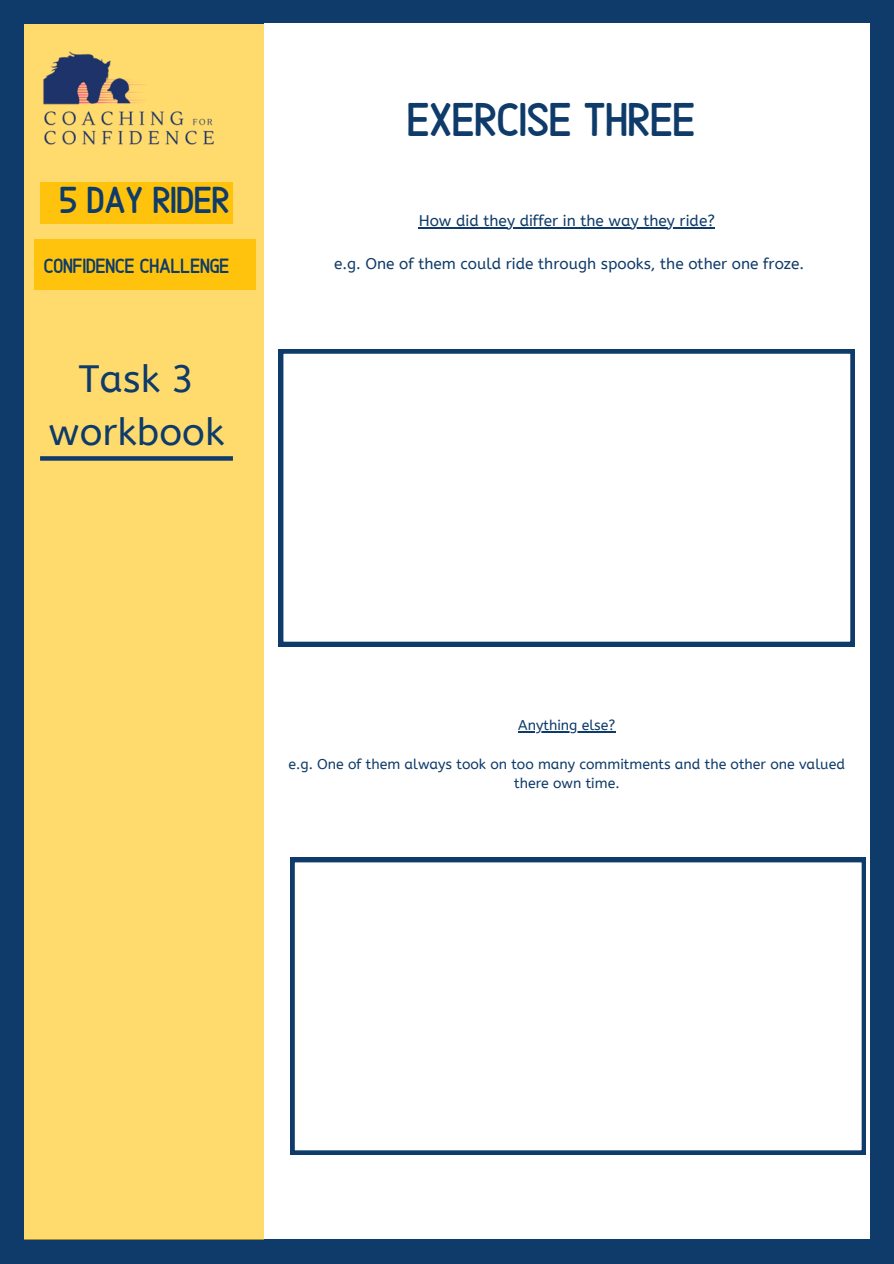
<style>
.page{position:relative;width:894px;height:1264px;background:#fff}
.page>*{position:absolute;margin:0;border:0;box-sizing:border-box;transform-origin:0 0}
.t1{font:47.25px "Alaska";color:#0e3b69}
.t2{font:37.95px/52.8px "A Bee Zee";color:#0e3b69;text-align:center}
.t3{font:37.5px "Alaska";color:#0e3b69}
.t4{font:20.55px "Alaska";color:#0e3b69}
.t5{font:15.45px "A Bee Zee";color:#0e3b69}
.t6{font:14.1px/19.2px "A Bee Zee";color:#0e3b69;text-align:center}
</style>
<div class="page">
<div style="left:0;top:0;width:893px;height:1263px;background:#0e3b69"></div>
<div style="left:24px;top:23px;width:845px;height:1216px;background:#fff"></div>
<div style="left:0;top:0;width:263px;height:1263px;background:#ffdb6e"></div>
<img style="left:34px;top:23px;width:205px;height:122px">
<div style="left:0;top:995px;width:24px;height:268px;background:#0e3b69"></div>
<div style="left:0;top:0;width:24px;height:995px;background:#0e3b69"></div>
<div style="left:0;top:1239px;width:893px;height:24px;background:#0e3b69"></div>
<div style="left:0;top:0;width:263px;height:23px;background:#0e3b69"></div>
<svg style="left:40px;top:456px;width:193px;height:4px"></svg>
<div style="left:40px;top:182px;width:193px;height:42px;background:#ffc30e"></div>
<div style="left:34px;top:240px;width:221px;height:50px;background:#ffc30e"></div>
<svg style="left:279px;top:349px;width:575px;height:297px"></svg>
<hr style="left:518px;top:731px;width:97px;height:1px;background:#0e3b69">
<svg style="left:290px;top:857px;width:575px;height:297px"></svg>
<hr style="left:418px;top:227px;width:296px;height:1px;background:#0e3b69">
<h1 class="t3" style="left:60px;top:171px;width:171px">5 DAY RIDER</h1>
<p class="t4" style="left:44px;top:250px;width:187px">CONFIDENCE CHALLENGE</p>
<h2 class="t2" style="left:49px;top:353px;width:177px">Task 3 workbook</h2>
<p class="t1" style="left:407px;top:84px;width:289px">EXERCISE THREE</p>
<h2 class="t5" style="left:418px;top:212px;width:298px">How did they differ in the way they ride?</h2>
<h3 class="t5" style="left:334px;top:254px;width:471px">e.g. One of them could ride through spooks, the other one froze.</h3>
<p class="t6" style="left:518px;top:716px;width:99px">Anything else?</p>
<p class="t6" style="left:288px;top:754px;width:557px">e.g. One of them always took on too many commitments and the other one valued there own time.</p>
</div>
